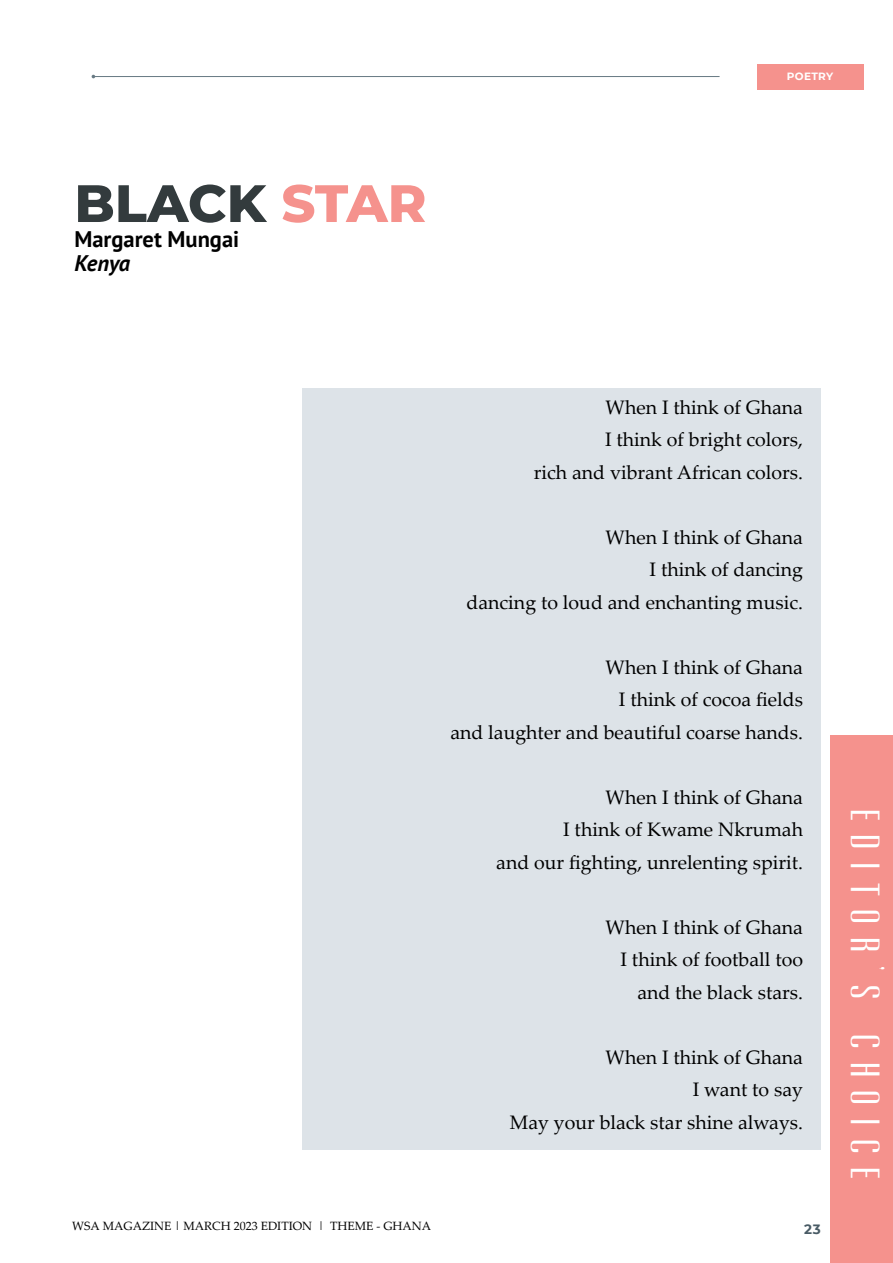
<style>
.page{position:relative;width:893px;height:1263px;background:#fff}
.page>*{position:absolute;margin:0;border:0;box-sizing:border-box;transform-origin:0 0}
.t1{font:800 52.5px "Montserrat";color:#333b3d}
.t2{font:45px "Ultra Condensed Sans Serif";letter-spacing:.25em;color:#fff}
.t3{font:700 22.5px "PT Sans";color:#000}
.t4{font:italic 700 22.5px "PT Sans";letter-spacing:-.01em;color:#000}
.t5{font:19.5px/32.5px "Palatino Linotype";color:#000;text-align:right}
.t6{font:700 13.5px "Montserrat";color:#495b65}
.t7{font:12px "Palatino Linotype";color:#000101}
.t8{font:700 10.5px "Montserrat";letter-spacing:.03em;color:#fff}
.s1{color:#f5928d}
</style>
<div class="page">
<div style="left:757px;top:64px;width:106px;height:25px;background:#f5928d"></div>
<hr style="left:93px;top:76px;width:626px;height:1px;background:#677983">
<div style="left:302px;top:388px;width:519px;height:761px;background:#dde3e8"></div>
<div style="left:830px;top:736px;width:63px;height:527px;background:#f5928d"></div>
<h1 class="t1" style="left:74px;top:168px;width:354px">BLACK <span class="s1">STAR</span></h1>
<p class="t3" style="left:74px;top:224px;width:166px">Margaret Mungai</p>
<p class="t4" style="left:74px;top:248px;width:57px">Kenya</p>
<p class="t8" style="left:787px;top:69px;width:48px">POETRY</p>
<p class="t5" style="left:534px;top:390px;width:271px">When I think of Ghana<br>I think of bright colors,<br>rich and vibrant African colors.</p>
<p class="t5" style="left:467px;top:520px;width:338px">When I think of Ghana<br>I think of dancing<br>dancing to loud and enchanting music.</p>
<p class="t5" style="left:450px;top:650px;width:354px">When I think of Ghana<br>I think of cocoa fields<br>and laughter and beautiful coarse hands.</p>
<p class="t5" style="left:496px;top:780px;width:308px">When I think of Ghana<br>I think of Kwame Nkrumah<br>and our fighting, unrelenting spirit.</p>
<p class="t5" style="left:606px;top:910px;width:199px">When I think of Ghana<br>I think of football too and the black stars.</p>
<p class="t5" style="left:510px;top:1040px;width:295px">When I think of Ghana<br>I want to say<br>May your black star shine always.</p>
<p class="t7" style="left:72px;top:1217px;width:360px">WSA MAGAZINE | MARCH 2023 EDITION | THEME - GHANA</p>
<p class="t6" style="left:804px;top:1219px;width:18px">23</p>
<h2 class="t2" style="left:893px;top:808px;width:373px;rotate:90deg">editor’s choice</h2>
</div>
